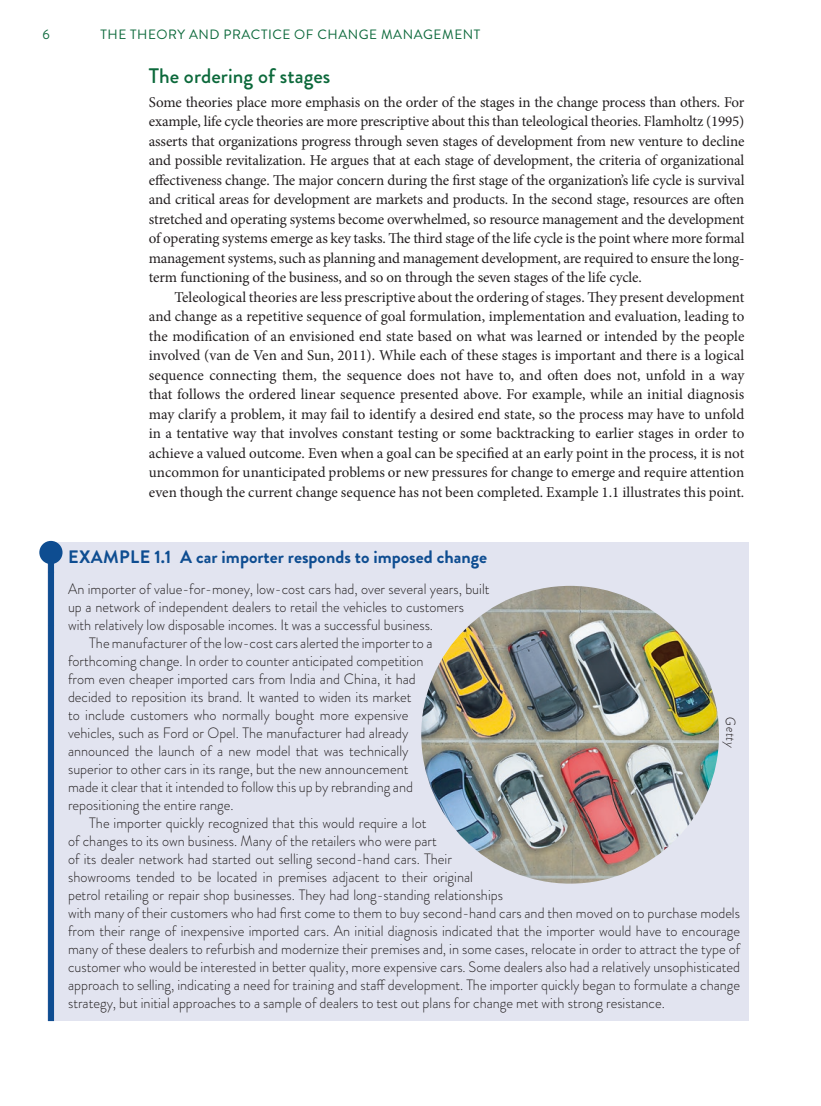
<style>
.page{position:relative;width:821px;height:1106px;background:#fff}
.page>*{position:absolute;margin:0;border:0;box-sizing:border-box;transform-origin:0 0}
.t1{font:21px "Brandon Grotesque Medium 3";letter-spacing:.005em;color:#0c693b}
.t2{font:18px "Brandon Grotesque Bold 12";color:#0e4d91}
.t3{font:15px/19.5px "Minion Pro Regular 2";letter-spacing:-.005em;color:#231f20;text-align:justify}
.t4{font:15px "Brandon Grotesque Light 15";color:#231f20;scale:.95 1}
.t5{font:13.5px "Brandon Grotesque Regular 4";letter-spacing:.04em;color:#0c693b}
.t6{font:13.5px "Brandon Grotesque Regular 5";color:#0c693b}
</style>
<div class="page">
<div style="left:47px;top:542px;width:701px;height:31px;background:#e2e4f0"></div>
<div style="left:48px;top:542px;width:6px;height:31px;background:#0e4d91"></div>
<div style="left:47px;top:573px;width:701px;height:65px;background:#e2e4f0"></div>
<div style="left:48px;top:571px;width:6px;height:66px;background:#0e4d91"></div>
<div style="left:47px;top:627px;width:701px;height:196px;background:#e2e4f0"></div>
<div style="left:48px;top:625px;width:6px;height:202px;background:#0e4d91"></div>
<div style="left:47px;top:807px;width:701px;height:214px;background:#e2e4f0"></div>
<div style="left:48px;top:805px;width:6px;height:216px;background:#0e4d91"></div>
<div style="left:41px;top:542px;width:20px;height:20px;background:#0e4d91;border-radius:50%"></div>
<div style="left:39px;top:541px;width:24px;height:23px;border:3px solid #0e4d91;border-radius:50%"></div>
<img style="left:421px;top:586px;width:298px;height:297px;border-radius:149px">
<p class="t6" style="left:42px;top:25px;width:9px">6</p>
<p class="t5" style="left:100px;top:25px;width:381px">THE THEORY AND PRACTICE OF CHANGE MANAGEMENT</p>
<h1 class="t1" style="left:149px;top:61px;width:183px">The ordering of stages</h1>
<p class="t3" style="left:149px;top:92px;width:597px">Some theories place more emphasis on the order of the stages in the change process than others. For example, life cycle theories are more prescriptive about this than teleological theories. Flamholtz (1995) asserts that organizations progress through seven stages of development from new venture to decline and possible revitalization. He argues that at each stage of development, the criteria of organizational effectiveness change. The major concern during the first stage of the organization’s life cycle is survival and critical areas for development are markets and products. In the second stage, resources are often stretched and operating systems become overwhelmed, so resource management and the development of operating systems emerge as key tasks. The third stage of the life cycle is the point where more formal management systems, such as planning and management development, are required to ensure the long&shy;term functioning of the business, and so on through the seven stages of the life cycle.</p>
<p class="t3" style="left:149px;top:287px;width:597px;text-indent:26px">Teleological theories are less prescriptive about the ordering of stages. They present development and change as a repetitive sequence of goal formulation, implementation and evaluation, leading to the modification of an envisioned end state based on what was learned or intended by the people involved (van de Ven and Sun, 2011). While each of these stages is important and there is a logical sequence connecting them, the sequence does not have to, and often does not, unfold in a way that follows the ordered linear sequence presented above. For example, while an initial diagnosis may clarify a problem, it may fail to identify a desired end state, so the process may have to unfold in a tentative way that involves constant testing or some backtracking to earlier stages in order to achieve a valued outcome. Even when a goal can be specified at an early point in the process, it is not uncommon for unanticipated problems or new pressures for change to emerge and require attention even though the current change sequence has not been completed. Example 1.1 illustrates this point.</p>
<p class="t2" style="left:68px;top:544px;width:420px">EXAMPLE 1.1 A car importer responds to imposed change</p>
<p class="t4" style="left:68px;top:578px;width:445px">An importer of value-for-money, low-cost cars had, over several years, built</p>
<p class="t4" style="left:68px;top:596px;width:418px">up a network of independent dealers to retail the vehicles to customers</p>
<p class="t4" style="left:68px;top:614px;width:386px">with relatively low disposable incomes. It was a successful business.</p>
<p class="t4" style="left:89px;top:632px;width:362px">The manufacturer of the low-cost cars alerted the importer to a</p>
<p class="t4" style="left:68px;top:650px;width:375px">forthcoming change. In order to counter anticipated competition</p>
<p class="t4" style="left:68px;top:668px;width:368px">from even cheaper imported cars from India and China, it had</p>
<p class="t4" style="left:68px;top:686px;width:363px">decided to reposition its brand. It wanted to widen its market</p>
<p class="t4" style="left:68px;top:704px;width:360px">to include customers who normally bought more expensive</p>
<p class="t4" style="left:68px;top:722px;width:360px">vehicles, such as Ford or Opel. The manufacturer had already</p>
<p class="t4" style="left:68px;top:740px;width:360px">announced the launch of a new model that was technically</p>
<p class="t4" style="left:68px;top:758px;width:360px">superior to other cars in its range, but the new announcement</p>
<p class="t4" style="left:68px;top:776px;width:364px">made it clear that it intended to follow this up by rebranding and</p>
<p class="t4" style="left:68px;top:794px;width:176px">repositioning the entire range.</p>
<p class="t4" style="left:89px;top:812px;width:356px">The importer quickly recognized that this would require a lot</p>
<p class="t4" style="left:68px;top:830px;width:390px">of changes to its own business. Many of the retailers who were part</p>
<p class="t4" style="left:68px;top:848px;width:405px">of its dealer network had started out selling second-hand cars. Their</p>
<p class="t4" style="left:68px;top:866px;width:428px">showrooms tended to be located in premises adjacent to their original</p>
<p class="t4" style="left:68px;top:884px;width:459px">petrol retailing or repair shop businesses. They had long-standing relationships</p>
<p class="t4" style="left:68px;top:902px;width:709px">with many of their customers who had first come to them to buy second-hand cars and then moved on to purchase models</p>
<p class="t4" style="left:68px;top:920px;width:709px">from their range of inexpensive imported cars. An initial diagnosis indicated that the importer would have to encourage</p>
<p class="t4" style="left:68px;top:938px;width:709px">many of these dealers to refurbish and modernize their premises and, in some cases, relocate in order to attract the type of</p>
<p class="t4" style="left:68px;top:956px;width:709px">customer who would be interested in better quality, more expensive cars. Some dealers also had a relatively unsophisticated</p>
<p class="t4" style="left:68px;top:974px;width:709px">approach to selling, indicating a need for training and staff development. The importer quickly began to formulate a change</p>
<p class="t4" style="left:68px;top:992px;width:629px">strategy, but initial approaches to a sample of dealers to test out plans for change met with strong resistance.</p>
</div>
